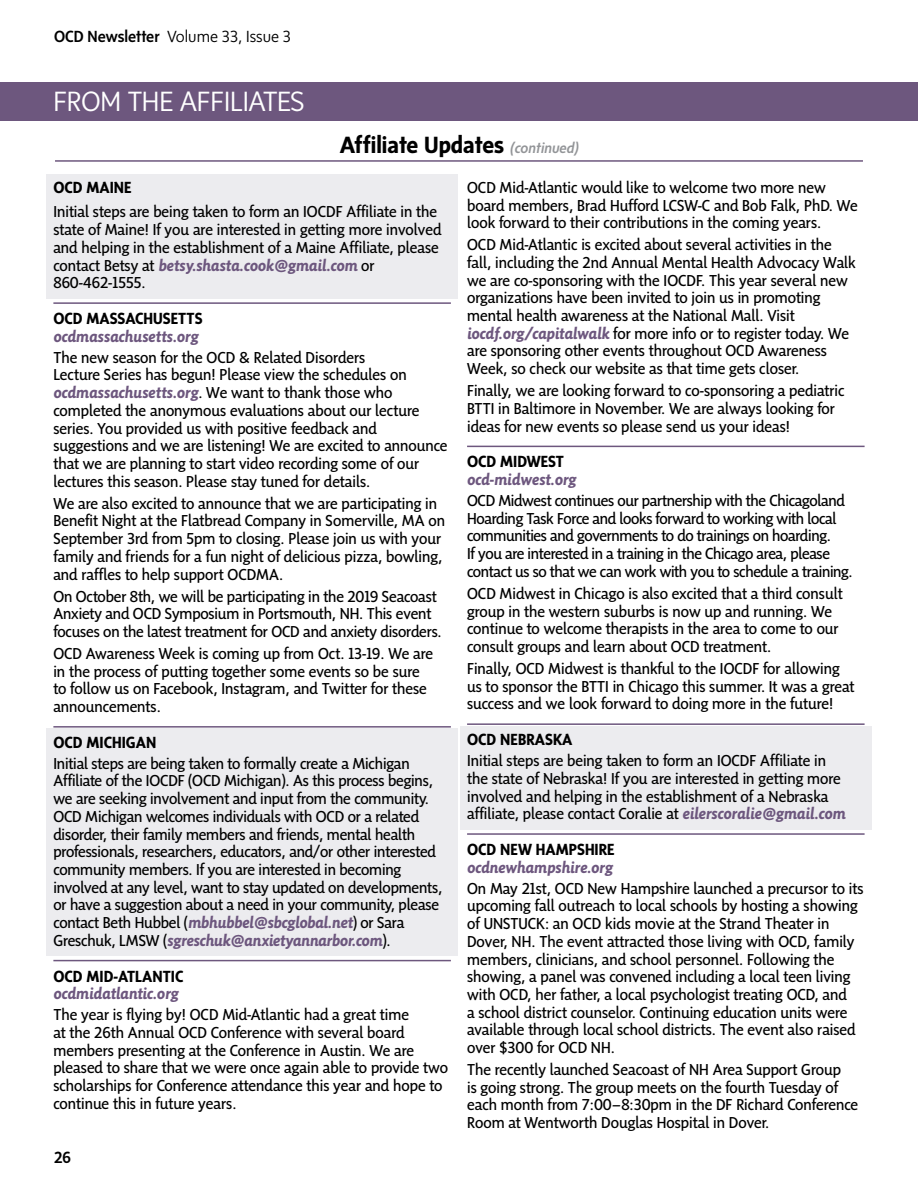
<style>
.page{position:relative;width:918px;height:1188px;background:#fff}
.page>*{position:absolute;margin:0;border:0;box-sizing:border-box;transform-origin:0 0}
.t1{font:300 28.5px "Sense";color:#fff}
.t2{font:700 24px "Sense";color:#000}
.t3{font:700 16.5px "Sensibility";color:#000}
.t4{font:300 16.5px "Sense";color:#000}
.t5{font:500 16.5px "Sense";color:#000}
.t6{font:16.2px/17.7px "Sensibility";color:#000}
.t7{font:16.2px/17.7px "Sensibility";letter-spacing:-.02em;color:#000}
.t8{font:italic 700 16.2px "Sensibility";color:#6d577e}
.s1{font-weight:500}
.s2{font-weight:500;font-style:italic;font-size:15px;color:#939598}
.s3{font-weight:700;font-style:italic;color:#6d577e}
</style>
<div class="page">
<div style="left:0;top:82px;width:918px;height:39px;background:#6d577e"></div>
<div style="left:47px;top:174px;width:411px;height:30px;background:#ececef"></div>
<div style="left:47px;top:198px;width:411px;height:101px;background:#ececef"></div>
<hr style="left:53px;top:302px;width:398px;height:2px;background:#6d577e">
<div style="left:47px;top:728px;width:411px;height:30px;background:#ececef"></div>
<hr style="left:53px;top:726px;width:398px;height:2px;background:#6d577e">
<div style="left:47px;top:750px;width:411px;height:206px;background:#ececef"></div>
<hr style="left:53px;top:960px;width:398px;height:1px;background:#6d577e">
<hr style="left:467px;top:446px;width:398px;height:1px;background:#6d577e">
<div style="left:460px;top:726px;width:411px;height:30px;background:#ececef"></div>
<hr style="left:467px;top:723px;width:398px;height:2px;background:#6d577e">
<div style="left:460px;top:747px;width:411px;height:83px;background:#ececef"></div>
<hr style="left:467px;top:833px;width:398px;height:2px;background:#6d577e">
<hr style="left:55px;top:160px;width:808px;height:2px;background:#6d577e">
<p class="t4" style="left:54px;top:27px;width:239px"><span class="s1">OCD Newsletter</span> Volume 33, Issue 3</p>
<h1 class="t1" style="left:53px;top:85px;width:253px">FROM THE AFFILIATES</h1>
<h2 class="t2" style="left:340px;top:132px;width:240px">Affiliate Updates <span class="s2">(continued)</span></h2>
<p class="t3" style="left:53px;top:178px;width:80px">OCD MAINE</p>
<p class="t6" style="left:53px;top:203px;width:390px">Initial steps are being taken to form an IOCDF Affiliate in the state of Maine! If you are interested in getting more involved and helping in the establishment of a Maine Affiliate, please contact Betsy at <span class="s3">betsy.shasta.cook@gmail.com</span> or 860-462-1555.</p>
<p class="t3" style="left:53px;top:309px;width:151px">OCD MASSACHUSETTS</p>
<p class="t8" style="left:53px;top:327px;width:146px">ocdmassachusetts.org</p>
<p class="t6" style="left:53px;top:348px;width:396px">The new season for the OCD &amp; Related Disorders<br>Lecture Series has begun! Please view the schedules on <span class="s3">ocdmassachusetts.org</span>. We want to thank those who completed the anonymous evaluations about our lecture series. You provided us with positive feedback and suggestions and we are listening! We are excited to announce that we are planning to start video recording some of our lectures this season. Please stay tuned for details.</p>
<p class="t6" style="left:53px;top:494px;width:393px">We are also excited to announce that we are participating in Benefit Night at the Flatbread Company in Somerville, MA on September 3rd from 5pm to closing. Please join us with your family and friends for a fun night of delicious pizza, bowling, and raffles to help support OCDMA.</p>
<p class="t6" style="left:53px;top:587px;width:390px">On October 8th, we will be participating in the 2019 Seacoast<br>Anxiety and OCD Symposium in Portsmouth, NH. This event focuses on the latest treatment for OCD and anxiety disorders.</p>
<p class="t6" style="left:53px;top:644px;width:381px">OCD Awareness Week is coming up from Oct. 13-19. We are in the process of putting together some events so be sure to follow us on Facebook, Instagram, and Twitter for these announcements.</p>
<p class="t3" style="left:53px;top:733px;width:104px">OCD MICHIGAN</p>
<p class="t6" style="left:53px;top:754px;width:390px">Initial steps are being taken to formally create a Michigan Affiliate of the IOCDF (OCD Michigan). As this process begins, we are seeking involvement and input from the community.<br>OCD Michigan welcomes individuals with OCD or a related disorder, their family members and friends, mental health professionals, researchers, educators, and/or other interested community members. If you are interested in becoming involved at any level, want to stay updated on developments, or have a suggestion about a need in your community, please contact Beth Hubbel (<span class="s3">mbhubbel@sbcglobal.net</span>) or Sara Greschuk, LMSW (<span class="s3">sgreschuk@anxietyannarbor.com</span>).</p>
<p class="t3" style="left:53px;top:967px;width:132px">OCD MID-ATLANTIC</p>
<p class="t8" style="left:53px;top:985px;width:127px">ocdmidatlantic.org</p>
<p class="t6" style="left:53px;top:1006px;width:396px">The year is flying by! OCD Mid-Atlantic had a great time<br>at the 26th Annual OCD Conference with several board members presenting at the Conference in Austin. We are pleased to share that we were once again able to provide two scholarships for Conference attendance this year and hope to continue this in future years.</p>
<p class="t5" style="left:54px;top:1148px;width:18px">26</p>
<p class="t6" style="left:467px;top:178px;width:392px">OCD Mid-Atlantic would like to welcome two more new board members, Brad Hufford LCSW-C and Bob Falk, PhD. We look forward to their contributions in the coming years.</p>
<p class="t6" style="left:467px;top:236px;width:390px">OCD Mid-Atlantic is excited about several activities in the fall, including the 2nd Annual Mental Health Advocacy Walk we are co-sponsoring with the IOCDF. This year several new organizations have been invited to join us in promoting mental health awareness at the National Mall. Visit <span class="s3">iocdf.org/capitalwalk</span> for more info or to register today. We are sponsoring other events throughout OCD Awareness Week, so check our website as that time gets closer.</p>
<p class="t6" style="left:467px;top:381px;width:379px">Finally, we are looking forward to co-sponsoring a pediatric<br>BTTI in Baltimore in November. We are always looking for ideas for new events so please send us your ideas!</p>
<p class="t3" style="left:467px;top:452px;width:98px">OCD MIDWEST</p>
<p class="t8" style="left:467px;top:470px;width:111px">ocd-midwest.org</p>
<p class="t7" style="left:467px;top:491px;width:387px">OCD Midwest continues our partnership with the Chicagoland Hoarding Task Force and looks forward to working with local communities and governments to do trainings on hoarding.<br>If you are interested in a training in the Chicago area, please contact us so that we can work with you to schedule a training.</p>
<p class="t6" style="left:467px;top:584px;width:377px">OCD Midwest in Chicago is also excited that a third consult group in the western suburbs is now up and running. We continue to welcome therapists in the area to come to our consult groups and learn about OCD treatment.</p>
<p class="t6" style="left:467px;top:659px;width:389px">Finally, OCD Midwest is thankful to the IOCDF for allowing us to sponsor the BTTI in Chicago this summer. It was a great success and we look forward to doing more in the future!</p>
<p class="t3" style="left:467px;top:730px;width:107px">OCD NEBRASKA</p>
<p class="t6" style="left:467px;top:751px;width:380px">Initial steps are being taken to form an IOCDF Affiliate in the state of Nebraska! If you are interested in getting more involved and helping in the establishment of a Nebraska affiliate, please contact Coralie at <span class="s3">eilerscoralie@gmail.com</span></p>
<p class="t3" style="left:467px;top:840px;width:149px">OCD NEW HAMPSHIRE</p>
<p class="t8" style="left:467px;top:858px;width:147px">ocdnewhampshire.org</p>
<p class="t6" style="left:467px;top:879px;width:398px">On May 21st, OCD New Hampshire launched a precursor to its upcoming fall outreach to local schools by hosting a showing of UNSTUCK: an OCD kids movie at the Strand Theater in Dover, NH. The event attracted those living with OCD, family members, clinicians, and school personnel. Following the showing, a panel was convened including a local teen living with OCD, her father, a local psychologist treating OCD, and<br>a school district counselor. Continuing education units were available through local school districts. The event also raised over $300 for OCD NH.</p>
<p class="t6" style="left:467px;top:1060px;width:393px">The recently launched Seacoast of NH Area Support Group<br>is going strong. The group meets on the fourth Tuesday of each month from 7:00–8:30pm in the DF Richard Conference Room at Wentworth Douglas Hospital in Dover.</p>
</div>
